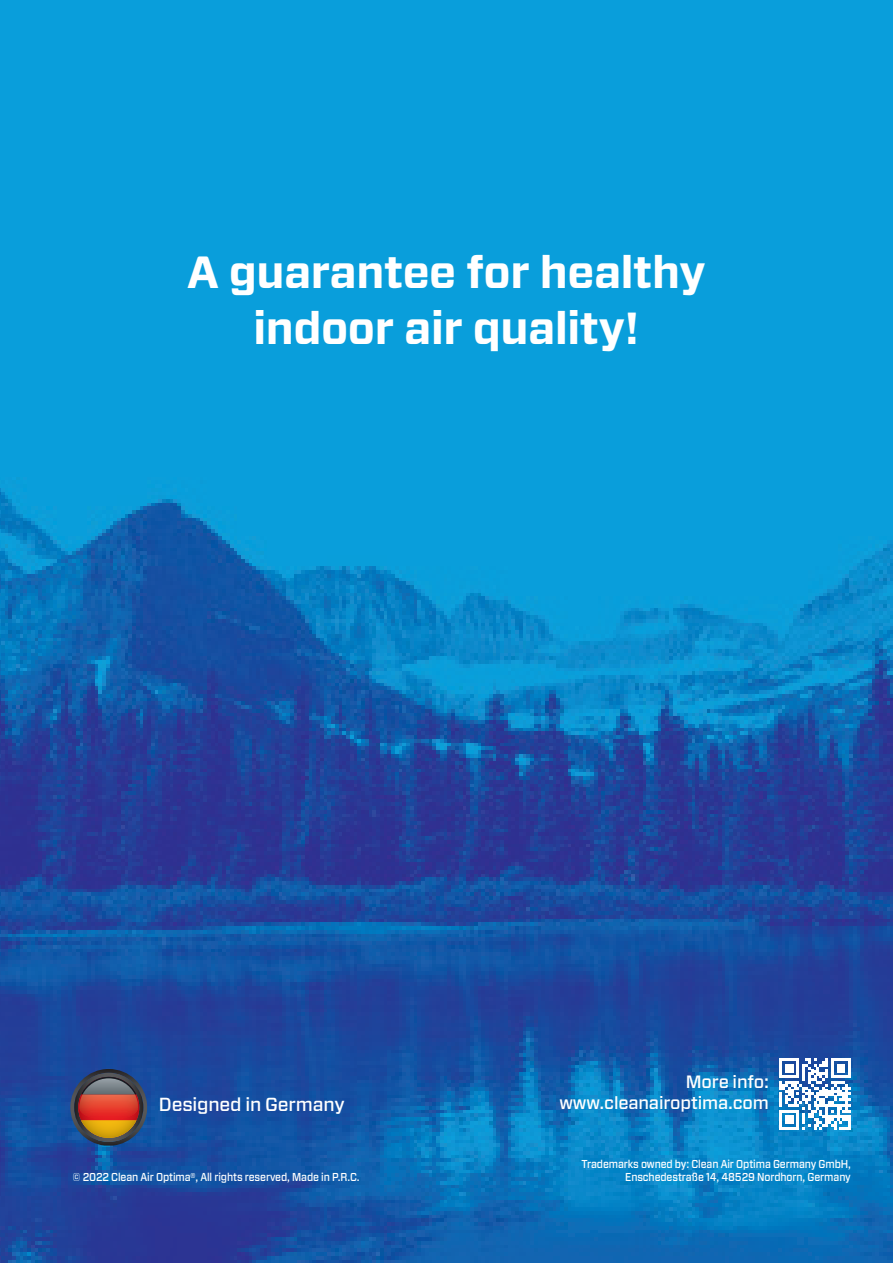
<style>
.page{position:relative;width:893px;height:1263px;background:#fff}
.page>*{position:absolute;margin:0;border:0;box-sizing:border-box;transform-origin:0 0}
.t1{font:700 44.85px/55.8px "Forza";letter-spacing:-.01em;color:#fff;text-align:center}
.t2{font:500 18.9px "Forza";letter-spacing:-.01em;color:#fff}
.t3{font:500 17.85px "Forza";letter-spacing:-.01em;color:#fff}
.t4{font:500 11.55px "Forza";letter-spacing:-.01em;color:#fff;scale:.9 1}
</style>
<div class="page">
<img style="left:0;top:0;width:893px;height:1263px">
<svg style="left:779px;top:1058px;width:72px;height:72px"></svg>
<svg style="left:70px;top:1069px;width:77px;height:76px"></svg>
<img style="left:81px;top:1077px;width:55px;height:17px">
<img style="left:81px;top:1120px;width:32px;height:18px">
<img style="left:80px;top:1094px;width:58px;height:26px">
<img style="left:83px;top:1078px;width:52px;height:16px">
<p class="t1" style="left:187px;top:245px;width:520px">A guarantee for healthy indoor air quality!</p>
<p class="t2" style="left:159px;top:1092px;width:187px">Designed in Germany</p>
<p class="t3" style="left:686px;top:1070px;width:85px">More info:</p>
<p class="t3" style="left:559px;top:1091px;width:211px">www.cleanairoptima.com</p>
<p class="t4" style="left:581px;top:1156px;width:301px">Trademarks owned by: Clean Air Optima Germany GmbH,</p>
<p class="t4" style="left:73px;top:1169px;width:321px">© 2022 Clean Air Optima<sup>®</sup>, All rights reserved, Made in P.R.C.</p>
<p class="t4" style="left:625px;top:1169px;width:252px">Enschedestraße 14, 48529 Nordhorn, Germany</p>
</div>
